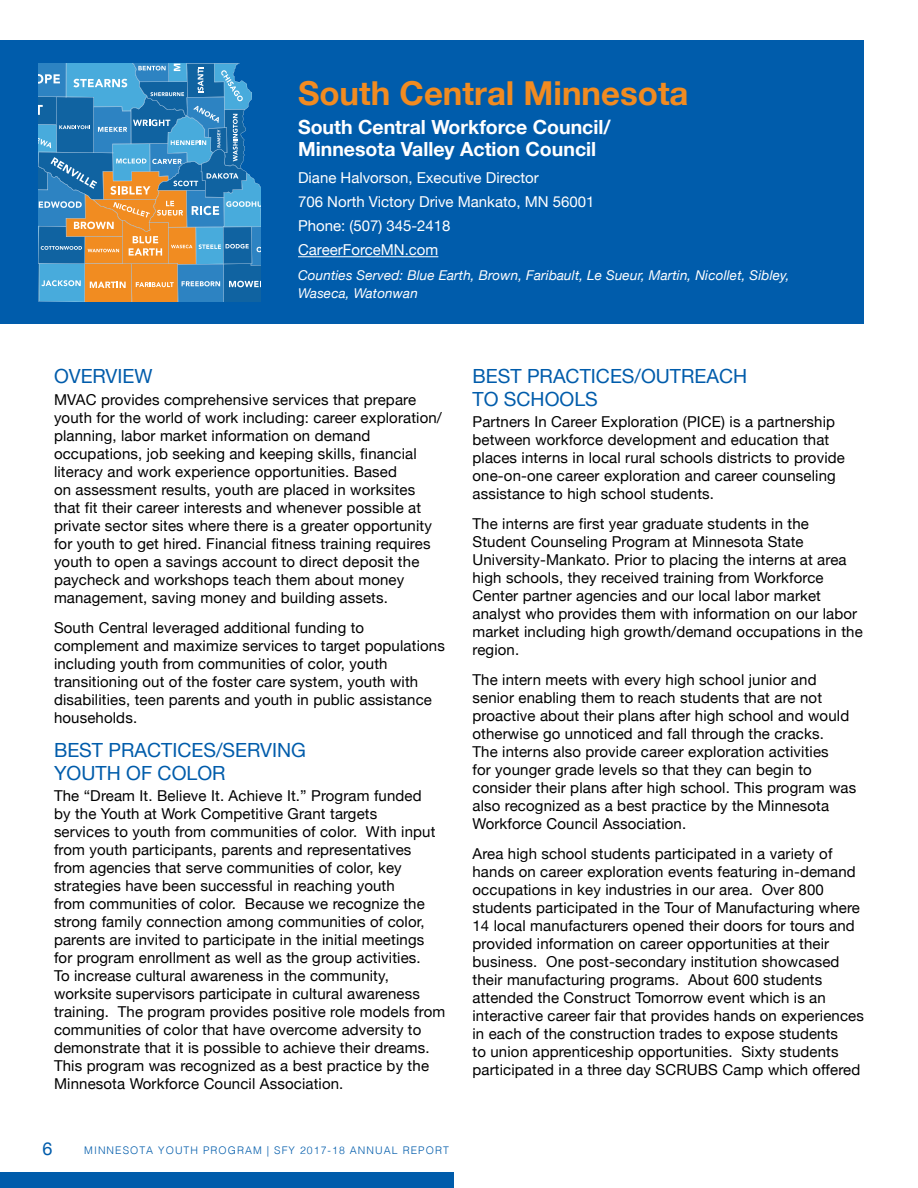
<style>
.page{position:relative;width:918px;height:1188px;background:#fff}
.page>*{position:absolute;margin:0;border:0;box-sizing:border-box;transform-origin:0 0}
.t1{font:700 33px "Helvetica Neue";color:#f18b21}
.t2{font:19.5px/22.5px "Helvetica Neue";color:#005cab}
.t3{font:700 19.5px/22.5px "Helvetica Neue";color:#fff}
.t4{font:18px "Helvetica Neue";color:#005cab}
.t5{font:15px/18px "Helvetica Neue";letter-spacing:.01em;color:#000}
.t6{font:15px/24px "Helvetica Neue";color:#fff}
.t7{font:italic 13.5px/18px "Helvetica Neue";letter-spacing:.01em;color:#fff}
.t8{font:300 10.5px "Helvetica";letter-spacing:.1em;color:#005cab}
</style>
<div class="page">
<div style="left:0;top:1173px;width:454px;height:15px;background:#005cab"></div>
<div style="left:0;top:41px;width:864px;height:283px;background:#005cab"></div>
<hr style="left:298px;top:256px;width:140px;height:1px;background:#fff">
<svg style="left:39px;top:64px;width:222px;height:237px"></svg>
<h1 class="t1" style="left:298px;top:67px;width:392px">South Central Minnesota</h1>
<h2 class="t3" style="left:298px;top:116px;width:314px">South Central Workforce Council/<br>Minnesota Valley Action Council</h2>
<p class="t6" style="left:298px;top:167px;width:298px">Diane Halvorson, Executive Director<br>706 North Victory Drive Mankato, MN 56001<br>Phone: (507) 345-2418<br>CareerForceMN.com</p>
<p class="t7" style="left:298px;top:267px;width:493px">Counties Served: Blue Earth, Brown, Faribault, Le Sueur, Martin, Nicollet, Sibley,<br>Waseca, Watonwan</p>
<h2 class="t2" style="left:54px;top:366px;width:100px">OVERVIEW</h2>
<p class="t5" style="left:54px;top:391px;width:389px">MVAC provides comprehensive services that prepare youth for the world of work including: career exploration/ planning, labor market information on demand occupations, job seeking and keeping skills, financial literacy and work experience opportunities. Based<br>on assessment results, youth are placed in worksites that fit their career interests and whenever possible at private sector sites where there is a greater opportunity for youth to get hired. Financial fitness training requires youth to open a savings account to direct deposit the paycheck and workshops teach them about money management, saving money and building assets.</p>
<p class="t5" style="left:54px;top:619px;width:392px">South Central leveraged additional funding to complement and maximize services to target populations including youth from communities of color, youth transitioning out of the foster care system, youth with disabilities, teen parents and youth in public assistance households.</p>
<h2 class="t2" style="left:54px;top:740px;width:253px">BEST PRACTICES/SERVING<br>YOUTH OF COLOR</h2>
<p class="t5" style="left:54px;top:787px;width:393px">The “Dream It. Believe It. Achieve It.” Program funded<br>by the Youth at Work Competitive Grant targets<br>services to youth from communities of color. With input from youth participants, parents and representatives from agencies that serve communities of color, key strategies have been successful in reaching youth<br>from communities of color. Because we recognize the strong family connection among communities of color, parents are invited to participate in the initial meetings for program enrollment as well as the group activities.<br>To increase cultural awareness in the community, worksite supervisors participate in cultural awareness training. The program provides positive role models from communities of color that have overcome adversity to demonstrate that it is possible to achieve their dreams.<br>This program was recognized as a best practice by the Minnesota Workforce Council Association.</p>
<p class="t4" style="left:43px;top:1136px;width:12px">6</p>
<p class="t8" style="left:84px;top:1142px;width:366px">MINNESOTA YOUTH PROGRAM | SFY 2017-18 ANNUAL REPORT</p>
<h2 class="t2" style="left:472px;top:366px;width:276px">BEST PRACTICES/OUTREACH<br>TO SCHOOLS</h2>
<p class="t5" style="left:472px;top:414px;width:374px">Partners In Career Exploration (PICE) is a partnership between workforce development and education that places interns in local rural schools districts to provide one-on-one career exploration and career counseling assistance to high school students.</p>
<p class="t5" style="left:472px;top:516px;width:392px">The interns are first year graduate students in the Student Counseling Program at Minnesota State University-Mankato. Prior to placing the interns at area high schools, they received training from Workforce Center partner agencies and our local labor market analyst who provides them with information on our labor market including high growth/demand occupations in the region.</p>
<p class="t5" style="left:472px;top:672px;width:385px">The intern meets with every high school junior and senior enabling them to reach students that are not proactive about their plans after high school and would otherwise go unnoticed and fall through the cracks.<br>The interns also provide career exploration activities<br>for younger grade levels so that they can begin to consider their plans after high school. This program was also recognized as a best practice by the Minnesota Workforce Council Association.</p>
<p class="t5" style="left:472px;top:846px;width:393px">Area high school students participated in a variety of hands on career exploration events featuring in-demand occupations in key industries in our area. Over 800 students participated in the Tour of Manufacturing where 14 local manufacturers opened their doors for tours and provided information on career opportunities at their business. One post-secondary institution showcased their manufacturing programs. About 600 students attended the Construct Tomorrow event which is an interactive career fair that provides hands on experiences in each of the construction trades to expose students<br>to union apprenticeship opportunities. Sixty students participated in a three day SCRUBS Camp which offered</p>
</div>
